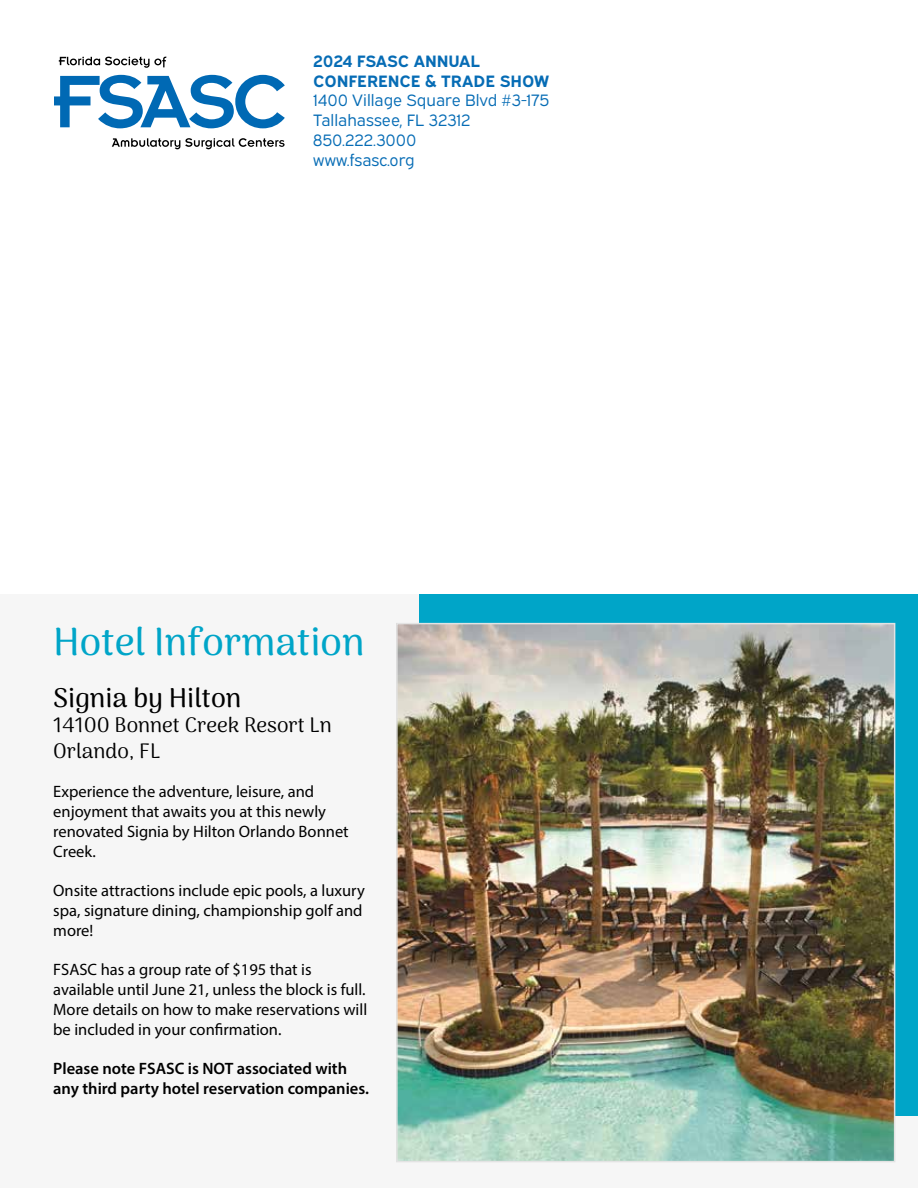
<style>
.page{position:relative;width:918px;height:1188px;background:#fff}
.page>*{position:absolute;margin:0;border:0;box-sizing:border-box;transform-origin:0 0}
.t1{font:500 39px "Arima Madurai";color:#00a5c8}
.t2{font:500 27px "Arima Madurai";color:#000}
.t3{font:21px/25.2px "Arima Madurai";color:#000}
.t4{font:16.5px/19.8px "Myriad Pro";color:#000}
.t5{font:600 16.5px/19.8px "Myriad Pro";color:#000}
.t6{font:16.5px/19.8px "Expressway Bk";color:#066cb5}
.t7{font:700 16.5px/19.8px "Expressway Rg";color:#066cb5}
</style>
<div class="page">
<svg style="left:54px;top:75px;width:231px;height:53px"></svg>
<svg style="left:112px;top:138px;width:173px;height:11px"></svg>
<svg style="left:59px;top:57px;width:108px;height:11px"></svg>
<div style="left:0;top:594px;width:918px;height:594px;background:#f6f6f6"></div>
<div style="left:420px;top:594px;width:498px;height:522px;background:#00a5c8"></div>
<img style="left:399px;top:626px;width:493px;height:533px">
<div style="left:396px;top:623px;width:499px;height:539px;border:2px solid #e3e3e3"></div>
<p class="t7" style="left:313px;top:49px;width:237px">2024 FSASC ANNUAL<br>CONFERENCE &amp; TRADE SHOW</p>
<p class="t6" style="left:313px;top:89px;width:238px">1400 Village Square Blvd #3-175<br>Tallahassee, FL 32312<br>850.222.3000<br>www.fsasc.org</p>
<h1 class="t1" style="left:53px;top:615px;width:313px">Hotel Information</h1>
<h2 class="t2" style="left:53px;top:679px;width:190px">Signia by Hilton</h2>
<p class="t3" style="left:53px;top:713px;width:280px">14100 Bonnet Creek Resort Ln<br>Orlando, FL</p>
<p class="t4" style="left:53px;top:782px;width:297px">Experience the adventure, leisure, and enjoyment that awaits you at this newly renovated Signia by Hilton Orlando Bonnet<br>Creek.</p>
<p class="t4" style="left:53px;top:881px;width:313px">Onsite attractions include epic pools, a luxury spa, signature dining, championship golf and more!</p>
<p class="t4" style="left:53px;top:960px;width:316px">FSASC has a group rate of $195 that is available until June 21, unless the block is full.<br>More details on how to make reservations will be included in your confirmation.</p>
<p class="t5" style="left:53px;top:1059px;width:317px">Please note FSASC is NOT associated with any third party hotel reservation companies.</p>
</div>
